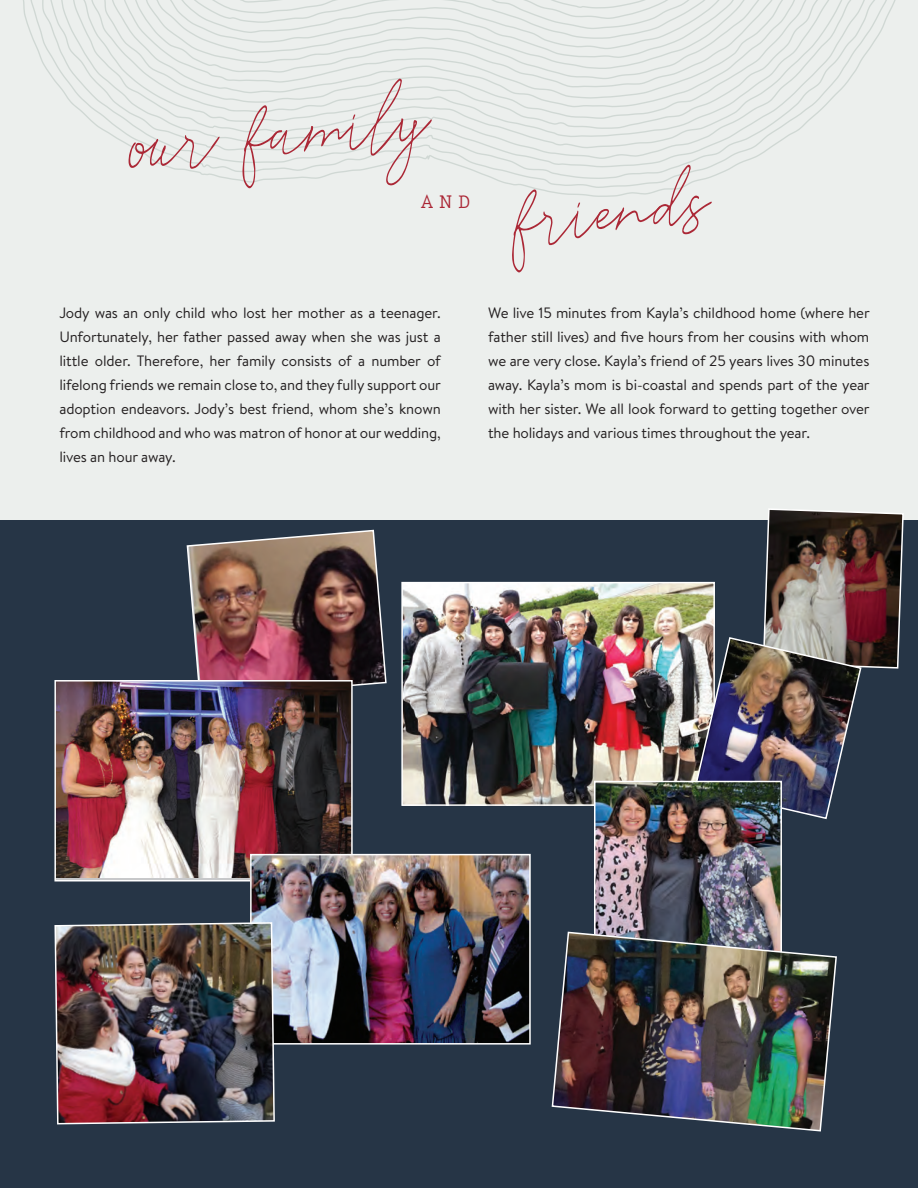
<style>
.page{position:relative;width:918px;height:1188px;background:#ecefed}
.page>*{position:absolute;margin:0;border:0;box-sizing:border-box;transform-origin:0 0}
.t1{font:100.5px "Reman";color:#ab2836}
.t2{font:700 21px "Prestige Elite Std";color:#aa2534}
.t3{font:15px/24px "Brandon Text";letter-spacing:-.01em;color:#231f20;text-align:justify}
</style>
<div class="page">
<svg style="left:23px;top:0;width:873px;height:197px"></svg>
<svg style="left:0;top:532px;width:1px;height:647px"></svg>
<div style="left:1px;top:521px;width:917px;height:667px;background:#263546"></div>
<img style="left:404px;top:585px;width:289px;height:218px">
<div style="left:401px;top:582px;width:314px;height:224px;border:2px solid #fff"></div>
<img style="left:186px;top:529px;width:201px;height:157px">
<img style="left:57px;top:683px;width:293px;height:194px">
<div style="left:54px;top:680px;width:299px;height:201px;border:2px solid #fff"></div>
<img style="left:253px;top:857px;width:275px;height:185px">
<div style="left:250px;top:854px;width:281px;height:191px;border:2px solid #fff"></div>
<img style="left:54px;top:921px;width:222px;height:204px">
<img style="left:693px;top:508px;width:212px;height:312px">
<img style="left:597px;top:784px;width:182px;height:147px">
<div style="left:594px;top:781px;width:188px;height:180px;border:2px solid #fff"></div>
<img style="left:551px;top:931px;width:286px;height:201px">
<h1 class="t1" style="left:126px;top:80px;width:301px;rotate:-5deg">our family</h1>
<h2 class="t2" style="left:421px;top:190px;width:51px">AND</h2>
<h1 class="t1" style="left:511px;top:154px;width:195px;rotate:-5deg">friends</h1>
<p class="t3" style="left:59px;top:300px;width:383px">Jody was an only child who lost her mother as a teenager.<br>Unfortunately, her father passed away when she was just a little older. Therefore, her family consists of a number of lifelong friends we remain close to, and they fully support our adoption endeavors. Jody’s best friend, whom she’s known from childhood and who was matron of honor at our wedding, lives an hour away.</p>
<p class="t3" style="left:488px;top:300px;width:383px">We live 15 minutes from Kayla’s childhood home (where her father still lives) and five hours from her cousins with whom we are very close. Kayla’s friend of 25 years lives 30 minutes away. Kayla’s mom is bi-coastal and spends part of the year with her sister. We all look forward to getting together over the holidays and various times throughout the year.</p>
</div>
